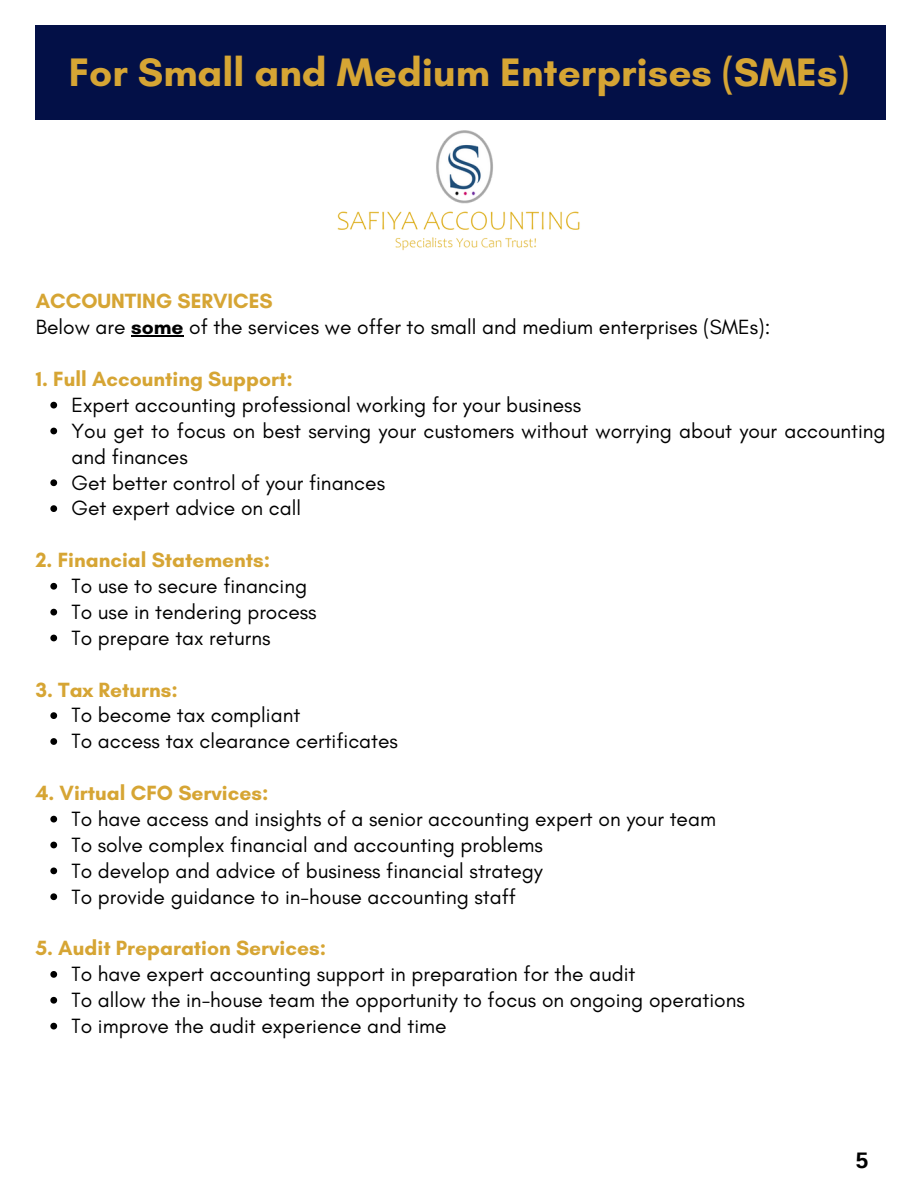
<style>
.page{position:relative;width:918px;height:1188px;background:#fff}
.page>*{position:absolute;margin:0;border:0;box-sizing:border-box;transform-origin:0 0}
.t1{font:700 40.5px "Glacial Indifference";color:#d6a534}
.t2{font:700 22.5px "Arimo";color:#000}
.t3{font:21px/25.8px "Glacial Indifference";color:#000}
.t4{font:700 21px "Glacial Indifference";color:#d6a534}
.s1{font-weight:700}
</style>
<div class="page">
<div style="left:36px;top:26px;width:850px;height:94px;background:#031047"></div>
<hr style="left:131px;top:335px;width:53px;height:2px;background:#000">
<svg style="left:50px;top:402px;width:7px;height:7px"></svg>
<svg style="left:50px;top:428px;width:7px;height:6px"></svg>
<svg style="left:50px;top:479px;width:7px;height:7px"></svg>
<svg style="left:50px;top:505px;width:7px;height:7px"></svg>
<svg style="left:50px;top:583px;width:7px;height:7px"></svg>
<svg style="left:50px;top:609px;width:7px;height:7px"></svg>
<svg style="left:50px;top:635px;width:7px;height:6px"></svg>
<svg style="left:50px;top:712px;width:7px;height:7px"></svg>
<svg style="left:50px;top:738px;width:7px;height:7px"></svg>
<svg style="left:50px;top:816px;width:7px;height:7px"></svg>
<svg style="left:50px;top:842px;width:7px;height:6px"></svg>
<svg style="left:50px;top:868px;width:7px;height:6px"></svg>
<svg style="left:50px;top:893px;width:7px;height:7px"></svg>
<svg style="left:50px;top:971px;width:7px;height:7px"></svg>
<svg style="left:50px;top:997px;width:7px;height:7px"></svg>
<svg style="left:50px;top:1023px;width:7px;height:7px"></svg>
<img style="left:337px;top:130px;width:243px;height:121px">
<p class="t1" style="left:69px;top:48px;width:782px">For Small and Medium Enterprises (SMEs)</p>
<p class="t4" style="left:36px;top:288px;width:239px">ACCOUNTING SERVICES</p>
<p class="t3" style="left:36px;top:314px;width:736px">Below are <span class="s1">some</span> of the services we offer to small and medium enterprises (SMEs):</p>
<p class="t4" style="left:36px;top:366px;width:259px">1. Full Accounting Support:</p>
<h2 class="t3" style="left:71px;top:392px;width:511px">Expert accounting professional working for your business</h2>
<p class="t3" style="left:71px;top:418px;width:816px">You get to focus on best serving your customers without worrying about your accounting and finances</p>
<p class="t3" style="left:71px;top:469px;width:315px">Get better control of your finances</p>
<p class="t3" style="left:71px;top:495px;width:231px">Get expert advice on call</p>
<p class="t4" style="left:36px;top:547px;width:236px">2. Financial Statements:</p>
<h2 class="t3" style="left:71px;top:573px;width:237px">To use to secure financing</h2>
<p class="t3" style="left:71px;top:599px;width:247px">To use in tendering process</p>
<p class="t3" style="left:71px;top:625px;width:201px">To prepare tax returns</p>
<p class="t4" style="left:36px;top:677px;width:144px">3. Tax Returns:</p>
<h2 class="t3" style="left:71px;top:702px;width:230px">To become tax compliant</h2>
<p class="t3" style="left:71px;top:728px;width:328px">To access tax clearance certificates</p>
<p class="t4" style="left:36px;top:780px;width:234px">4. Virtual CFO Services:</p>
<h2 class="t3" style="left:71px;top:806px;width:646px">To have access and insights of a senior accounting expert on your team</h2>
<p class="t3" style="left:71px;top:832px;width:473px">To solve complex financial and accounting problems</p>
<p class="t3" style="left:71px;top:857px;width:473px">To develop and advice of business financial strategy</p>
<p class="t3" style="left:71px;top:883px;width:446px">To provide guidance to in-house accounting staff</p>
<p class="t4" style="left:36px;top:935px;width:292px">5. Audit Preparation Services:</p>
<h2 class="t3" style="left:71px;top:961px;width:566px">To have expert accounting support in preparation for the audit</h2>
<p class="t3" style="left:71px;top:987px;width:675px">To allow the in-house team the opportunity to focus on ongoing operations</p>
<p class="t3" style="left:71px;top:1013px;width:377px">To improve the audit experience and time</p>
<h1 class="t2" style="left:856px;top:1147px;width:14px">5</h1>
</div>
